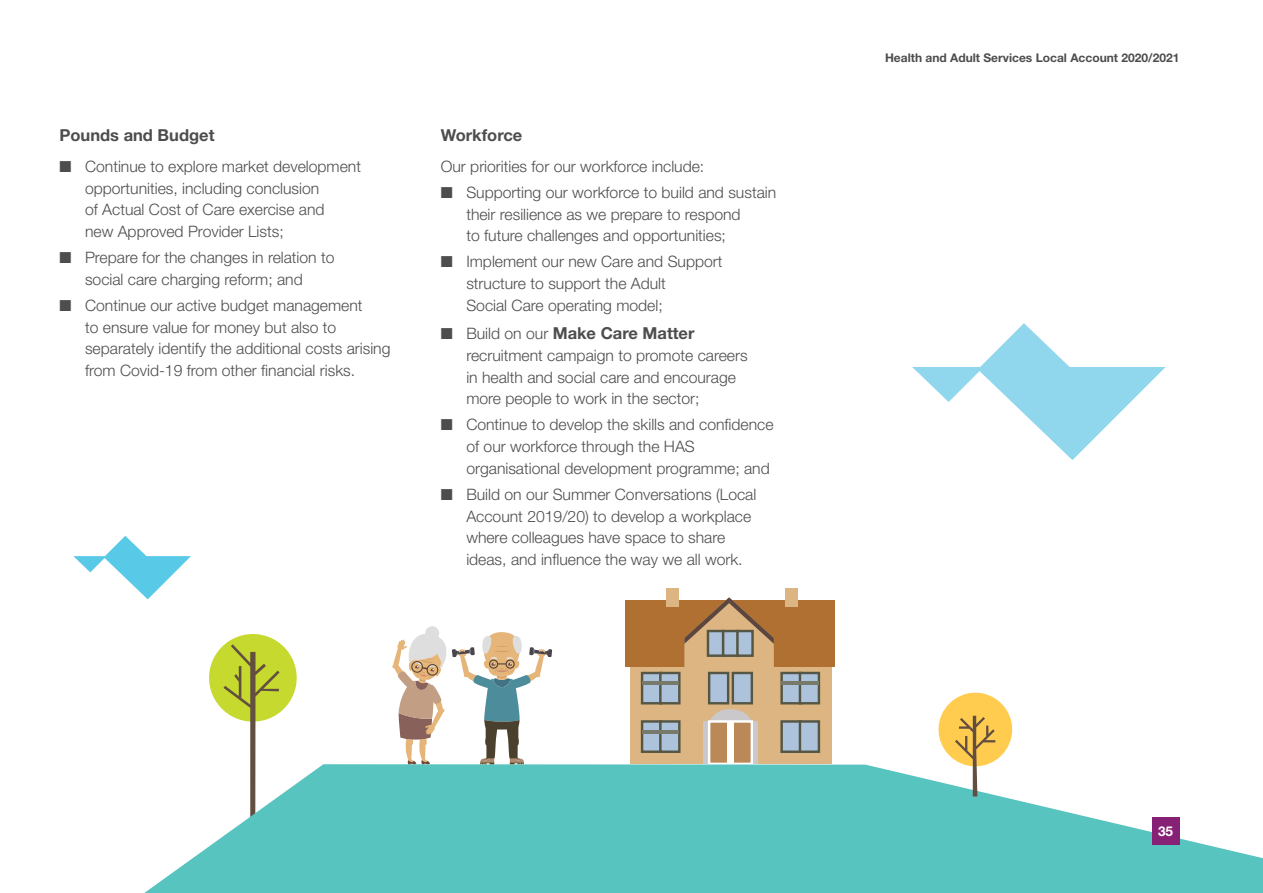
<style>
.page{position:relative;width:1263px;height:893px;background:#fff}
.page>*{position:absolute;margin:0;border:0;box-sizing:border-box;transform-origin:0 0}
.head_3{font:700 16.5px "Helvetica Neue LT Std";color:#4d4d4f}
.Bullets{font:300 15.75px/21.8px "Helvetica Neue LT Std";color:#4d4d4f}
.t1{font:700 13.5px "Helvetica Neue LT Std";color:#fff}
.t2{font:700 12px "Helvetica Neue LT Std";color:#4d4d4f}
.s1{font-weight:300;font-size:15.75px}
</style>
<div class="page">
<svg style="left:912px;top:323px;width:253px;height:137px"></svg>
<div style="left:209px;top:634px;width:88px;height:88px;background:#c6d92f;border-radius:50%"></div>
<svg style="left:223px;top:644px;width:57px;height:120px"></svg>
<div style="left:630px;top:661px;width:201px;height:103px;background:#dcb582"></div>
<div style="left:625px;top:600px;width:210px;height:67px;background:#b07031"></div>
<div style="left:666px;top:588px;width:13px;height:18px;background:#dcb582"></div>
<div style="left:785px;top:588px;width:12px;height:18px;background:#dcb582"></div>
<div style="left:641px;top:672px;width:21px;height:32px;background:#adc2db;border:2px solid #555644"></div>
<div style="left:659px;top:672px;width:21px;height:32px;background:#adc2db;border:2px solid #555644"></div>
<div style="left:708px;top:672px;width:21px;height:32px;background:#adc2db;border:2px solid #555644"></div>
<div style="left:732px;top:672px;width:21px;height:32px;background:#adc2db;border:2px solid #555644"></div>
<div style="left:780px;top:672px;width:22px;height:32px;background:#adc2db;border:2px solid #555644"></div>
<div style="left:799px;top:672px;width:21px;height:32px;background:#adc2db;border:2px solid #555644"></div>
<div style="left:641px;top:720px;width:21px;height:33px;background:#adc2db;border:2px solid #555644"></div>
<div style="left:659px;top:720px;width:21px;height:33px;background:#adc2db;border:2px solid #555644"></div>
<div style="left:780px;top:720px;width:22px;height:33px;background:#adc2db;border:2px solid #555644"></div>
<svg style="left:710px;top:709px;width:41px;height:11px"></svg>
<div style="left:799px;top:720px;width:21px;height:33px;background:#adc2db;border:2px solid #555644"></div>
<div style="left:703px;top:721px;width:6px;height:43px;background:#cac8cb"></div>
<div style="left:752px;top:721px;width:6px;height:43px;background:#cac8cb"></div>
<div style="left:708px;top:720px;width:45px;height:45px;background:#bb8858;border:2px solid #fff"></div>
<div style="left:727px;top:721px;width:6px;height:43px;background:#fff"></div>
<hr style="left:642px;top:682px;width:37px;height:3px;background:#77796b">
<hr style="left:782px;top:681px;width:37px;height:3px;background:#77796b">
<hr style="left:642px;top:730px;width:37px;height:4px;background:#77796b">
<svg style="left:684px;top:597px;width:90px;height:70px"></svg>
<div style="left:722px;top:630px;width:17px;height:27px;background:#adc2db;border:2px solid #555644"></div>
<div style="left:736px;top:630px;width:18px;height:27px;background:#adc2db;border:2px solid #555644"></div>
<div style="left:707px;top:630px;width:17px;height:27px;background:#adc2db;border:2px solid #555644"></div>
<svg style="left:144px;top:764px;width:1119px;height:129px;fill:#57c4bf"></svg>
<svg style="left:73px;top:536px;width:118px;height:63px"></svg>
<svg style="left:392px;top:626px;width:160px;height:139px"></svg>
<div style="left:938px;top:693px;width:74px;height:73px;background:#ffcc4f;border-radius:50%"></div>
<svg style="left:955px;top:716px;width:40px;height:80px"></svg>
<div style="left:1152px;top:817px;width:27px;height:28px;background:#872175"></div>
<h3 class="head_3" style="left:60px;top:125px;width:156px">Pounds and Budget</h3>
<p class="Bullets" style="left:85px;top:155px;width:277px;text-indent:-26px">■ Continue to explore market development opportunities, including conclusion<br>of Actual Cost of Care exercise and<br>new Approved Provider Lists;</p>
<p class="Bullets" style="left:60px;top:246px;width:277px;text-align:center">■ Prepare for the changes in relation to social care charging reform; and</p>
<p class="Bullets" style="left:85px;top:294px;width:307px;text-indent:-26px">■ Continue our active budget management<br>to ensure value for money but also to separately identify the additional costs arising from Covid-19 from other financial risks.</p>
<h3 class="head_3" style="left:441px;top:125px;width:83px">Workforce</h3>
<p class="Bullets" style="left:441px;top:155px;width:265px">Our priorities for our workforce include:</p>
<p class="Bullets" style="left:466px;top:181px;width:311px;text-indent:-26px">■ Supporting our workforce to build and sustain their resilience as we prepare to respond<br>to future challenges and opportunities;</p>
<p class="Bullets" style="left:466px;top:250px;width:258px;text-indent:-26px">■ Implement our new Care and Support structure to support the Adult<br>Social Care operating model;</p>
<p class="head_3" style="left:441px;top:323px;width:255px">■ <span class="s1">Build on our</span> Make Care Matter</p>
<p class="Bullets" style="left:466px;top:344px;width:283px">recruitment campaign to promote careers in health and social care and encourage more people to work in the sector;</p>
<p class="Bullets" style="left:466px;top:413px;width:309px;text-indent:-26px">■ Continue to develop the skills and confidence of our workforce through the HAS organisational development programme; and</p>
<p class="Bullets" style="left:466px;top:483px;width:291px;text-indent:-26px">■ Build on our Summer Conversations (Local Account 2019/20) to develop a workplace where colleagues have space to share ideas, and influence the way we all work.</p>
<p class="t2" style="left:885px;top:50px;width:296px">Health and Adult Services Local Account 2020/2021</p>
<p class="t1" style="left:1158px;top:822px;width:17px">35</p>
</div>
